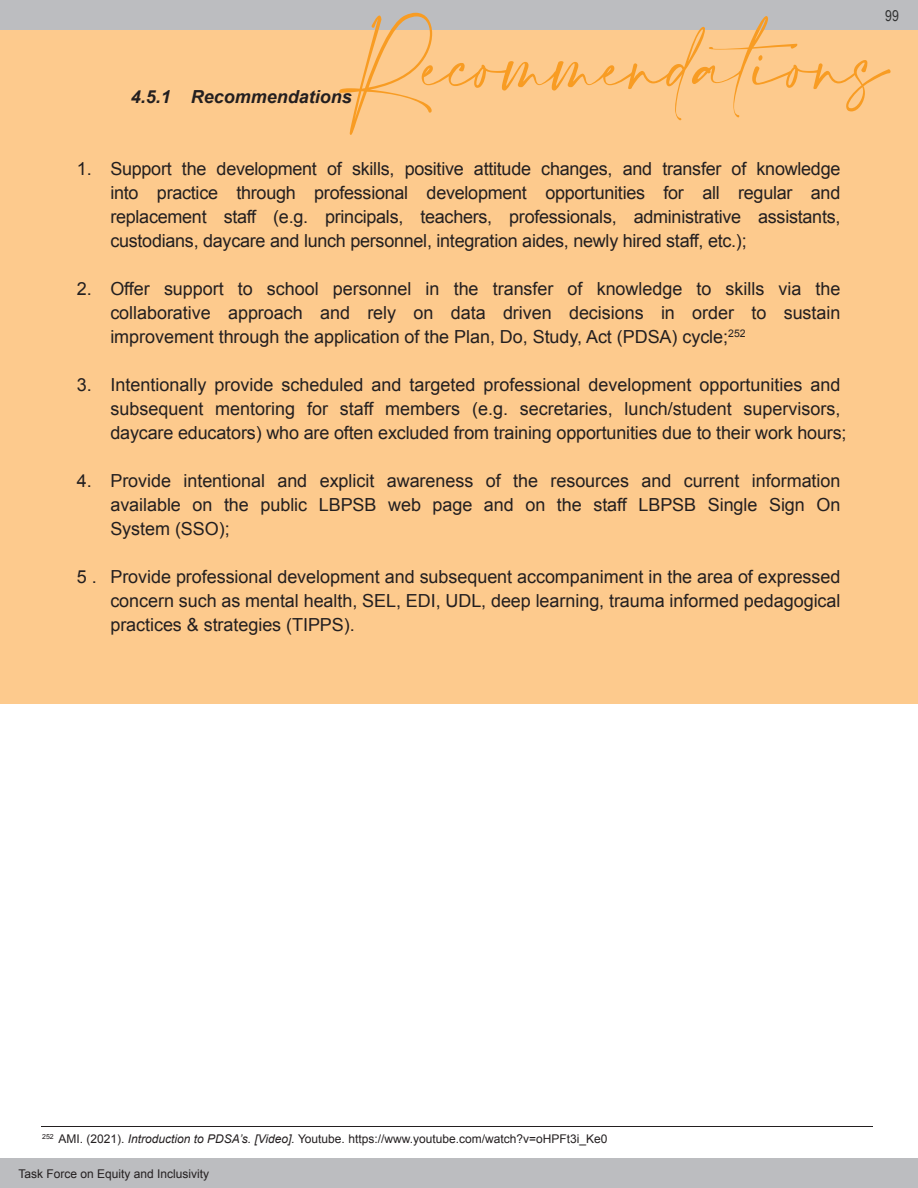
<style>
.page{position:relative;width:918px;height:1188px;background:#fff}
.page>*{position:absolute;margin:0;border:0;box-sizing:border-box;transform-origin:0 0}
.t1{font:58.5px "Amalfi Coast";color:#f89c23;scale:.94 1}
.t2{font:18px/24px "Arial";letter-spacing:-.005em;color:#231f20;text-align:justify}
.t3{font:italic 700 18px "Arial";color:#231f20}
.t4{font:15px "Arial Narrow";color:#313232}
.t5{font:12px "Arial";color:#231f20}
.s1{font-style:italic}
</style>
<div class="page">
<div style="left:0;top:20px;width:918px;height:684px;background:#fdca8d"></div>
<div style="left:0;top:1158px;width:918px;height:30px;background:#bcbdc0"></div>
<div style="left:0;top:0;width:918px;height:30px;background:#bcbdc0"></div>
<hr style="left:41px;top:1127px;width:832px;height:1px;background:#231f20">
<p class="t4" style="left:885px;top:4px;width:15px">99</p>
<h1 class="t1" style="left:349px;top:33px;width:575px">Recommendations</h1>
<p class="t2" style="left:110px;top:157px;width:732px;text-indent:-33px">1. Support the development of skills, positive attitude changes, and transfer of knowledge into practice through professional development opportunities for all regular and replacement staff (e.g. principals, teachers, professionals, administrative assistants, custodians, daycare and lunch personnel, integration aides, newly hired staff, etc.);</p>
<p class="t2" style="left:110px;top:277px;width:732px;text-indent:-33px">2. Offer support to school personnel in the transfer of knowledge to skills via the collaborative approach and rely on data driven decisions in order to sustain improvement through the application of the Plan, Do, Study, Act (PDSA) cycle;<sup>252</sup></p>
<p class="t2" style="left:110px;top:373px;width:738px;text-align:left;text-indent:-33px">3. Intentionally provide scheduled and targeted professional development opportunities and subsequent mentoring for staff members (e.g. secretaries, lunch/student supervisors, daycare educators) who are often excluded from training opportunities due to their work hours;</p>
<p class="t2" style="left:110px;top:469px;width:732px;text-indent:-33px">4. Provide intentional and explicit awareness of the resources and current information available on the public LBPSB web page and on the staff LBPSB Single Sign On System (SSO);</p>
<p class="t2" style="left:110px;top:565px;width:732px;text-indent:-33px">5 . Provide professional development and subsequent accompaniment in the area of expressed concern such as mental health, SEL, EDI, UDL, deep learning, trauma informed pedagogical practices &amp; strategies (TIPPS).</p>
<p class="t3" style="left:131px;top:85px;width:223px">4.5.1 Recommendations</p>
<p class="t5" style="left:42px;top:1131px;width:567px"><sup>252</sup> AMI. (2021). <span class="s1">Introduction to PDSA’s. [Video].</span> Youtube. https://www.youtube.com/watch?v=oHPFt3i_Ke0</p>
<p class="t5" style="left:19px;top:1166px;width:192px">Task Force on Equity and Inclusivity</p>
</div>
